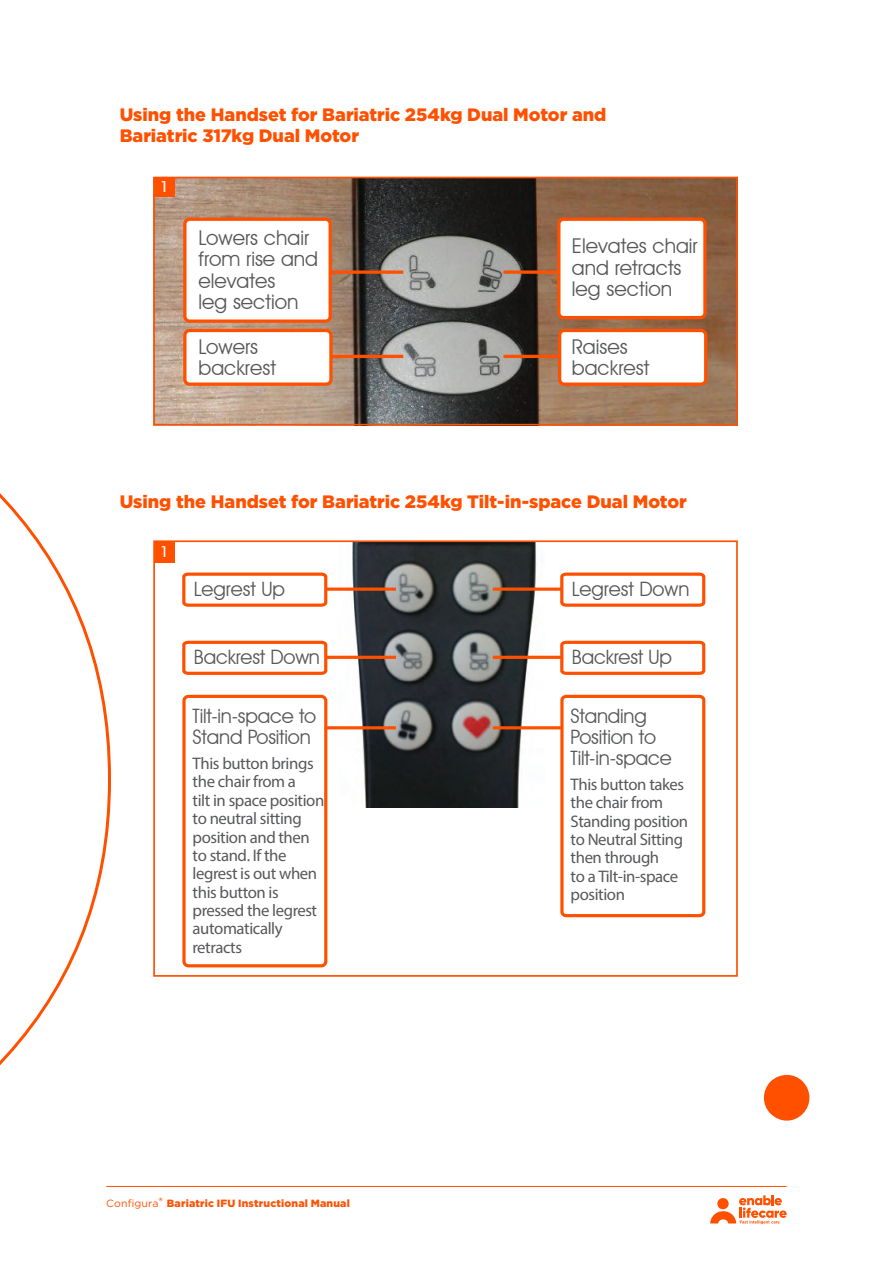
<style>
.page{position:relative;width:893px;height:1263px;background:#fff}
.page>*{position:absolute;margin:0;border:0;box-sizing:border-box;transform-origin:0 0}
.t1{font:20.4px/21.5px "Avant Garde IT Cby BT";color:#57585a}
.t2{font:19.8px/20.9px "Avant Garde IT Cby BT";letter-spacing:-.01em;color:#57585a}
.Orange_12pt_Black{font:900 18px "Gotham";color:#ff5000}
.t3{font:condensed 16.8px/18.5px "Avant Garde IT Cby BT";letter-spacing:-.025em;color:#57585a}
.t4{font:500 15.15px "Avant Garde IT Cby BT";color:#fff}
.t5{font:900 10.5px "Gotham";letter-spacing:.02em;color:#ff5000}
.s1{font-weight:400}
</style>
<div class="page">
<hr style="left:106px;top:1186px;width:681px;height:1px;background:#ff5000">
<svg style="left:710px;top:1195px;width:77px;height:29px"></svg>
<svg style="left:0;top:493px;width:113px;height:694px"></svg>
<img style="left:156px;top:180px;width:579px;height:242px">
<div style="left:185px;top:219px;width:145px;height:102px;background:#fff;border-radius:5px"></div>
<div style="left:183px;top:218px;width:149px;height:105px;border:3px solid #ff5000;border-radius:5px"></div>
<div style="left:185px;top:330px;width:146px;height:54px;background:#fff;border-radius:5px"></div>
<div style="left:183px;top:329px;width:150px;height:57px;border:3px solid #ff5000;border-radius:5px"></div>
<div style="left:560px;top:330px;width:146px;height:54px;background:#fff;border-radius:5px"></div>
<div style="left:558px;top:329px;width:149px;height:57px;border:3px solid #ff5000;border-radius:5px"></div>
<div style="left:559px;top:219px;width:146px;height:99px;background:#fff;border-radius:5px"></div>
<div style="left:557px;top:218px;width:150px;height:101px;border:3px solid #ff5000;border-radius:5px"></div>
<svg style="left:331px;top:270px;width:72px;height:4px"></svg>
<hr style="left:331px;top:355px;width:72px;height:3px;background:#ff5000">
<svg style="left:503px;top:270px;width:56px;height:4px"></svg>
<hr style="left:503px;top:355px;width:56px;height:3px;background:#ff5000">
<div style="left:153px;top:177px;width:585px;height:248px;border:2px solid #ff5000"></div>
<div style="left:154px;top:178px;width:20px;height:18px;background:#ff5000"></div>
<img style="left:338px;top:543px;width:208px;height:264px">
<svg style="left:182px;top:572px;width:146px;height:35px"></svg>
<svg style="left:326px;top:587px;width:70px;height:4px"></svg>
<svg style="left:182px;top:640px;width:147px;height:35px"></svg>
<hr style="left:326px;top:656px;width:70px;height:3px;background:#ff5000">
<hr style="left:326px;top:726px;width:70px;height:3px;background:#ff5000">
<div style="left:182px;top:695px;width:145px;height:272px;border:3px solid #ff5000;border-radius:4px"></div>
<svg style="left:560px;top:572px;width:146px;height:35px"></svg>
<svg style="left:493px;top:587px;width:70px;height:4px"></svg>
<svg style="left:559px;top:640px;width:147px;height:35px"></svg>
<hr style="left:493px;top:656px;width:70px;height:3px;background:#ff5000">
<hr style="left:493px;top:726px;width:70px;height:3px;background:#ff5000">
<svg style="left:559px;top:694px;width:147px;height:224px"></svg>
<div style="left:153px;top:540px;width:585px;height:437px;border:2px solid #ff5000"></div>
<div style="left:154px;top:542px;width:20px;height:20px;background:#ff5000"></div>
<svg style="left:764px;top:1075px;width:46px;height:46px"></svg>
<p class="Orange_12pt_Black" style="left:120px;top:102px;width:488px">Using the Handset for Bariatric 254kg Dual Motor and</p>
<p class="Orange_12pt_Black" style="left:120px;top:124px;width:241px">Bariatric 317kg Dual Motor</p>
<p class="t4" style="left:160px;top:178px;width:10px">1</p>
<p class="t1" style="left:198px;top:227px;width:121px">Lowers chair from rise and elevates<br>leg section</p>
<p class="t1" style="left:198px;top:336px;width:79px">Lowers backrest</p>
<p class="t1" style="left:572px;top:235px;width:127px">Elevates chair and retracts leg section</p>
<p class="t1" style="left:572px;top:336px;width:79px">Raises backrest</p>
<p class="Orange_12pt_Black" style="left:120px;top:489px;width:569px">Using the Handset for Bariatric 254kg Tilt-in-space Dual Motor</p>
<p class="t4" style="left:160px;top:542px;width:10px">1</p>
<p class="t2" style="left:194px;top:578px;width:93px">Legrest Up</p>
<p class="t2" style="left:194px;top:647px;width:128px">Backrest Down</p>
<p class="t2" style="left:193px;top:706px;width:125px">Tilt-in-space to<br>Stand Position</p>
<p class="t3" style="left:193px;top:754px;width:133px">This button brings the chair from a<br>tilt in space position to neutral sitting position and then to stand. If the legrest is out when this button is pressed the legrest automatically retracts</p>
<p class="t5" style="left:159px;top:1194px;width:5px">®</p>
<p class="t5" style="left:106px;top:1196px;width:245px"><span class="s1">Configura</span> Bariatric IFU Instructional Manual</p>
<p class="t2" style="left:572px;top:578px;width:119px">Legrest Down</p>
<p class="t2" style="left:572px;top:647px;width:102px">Backrest Up</p>
<p class="t2" style="left:571px;top:706px;width:103px">Standing<br>Position to<br>Tilt-in-space</p>
<p class="t3" style="left:571px;top:775px;width:119px">This button takes the chair from<br>Standing position to Neutral Sitting then through<br>to a Tilt-in-space position</p>
</div>
